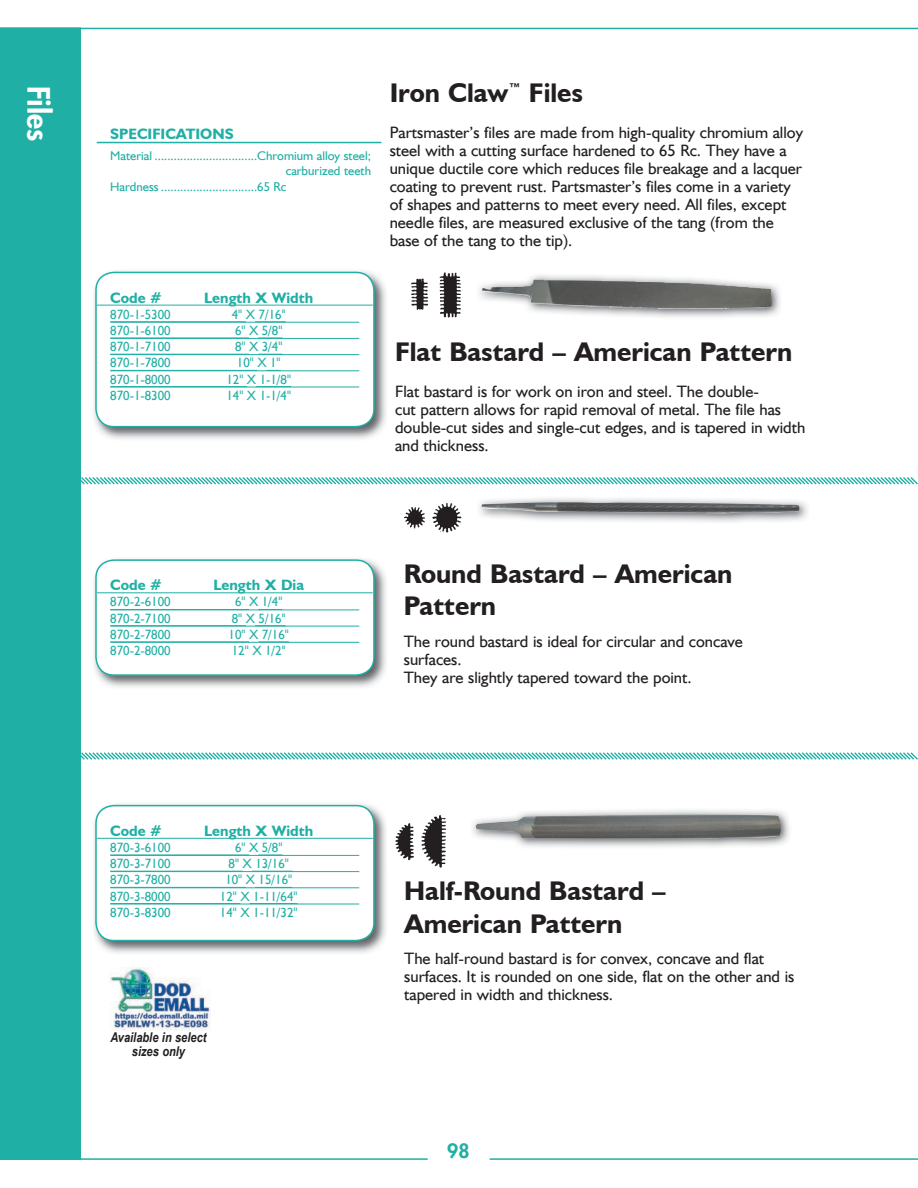
<style>
.page{position:relative;width:918px;height:1188px;background:#fff}
.page>*{position:absolute;margin:0;border:0;box-sizing:border-box;transform-origin:0 0}
.t1{font:800 30px "Futura Std";color:#fff}
.t2{font:700 27px/32.4px "Humanist 521 BT";color:#231f20}
.t3{font:800 19.2px "Futura Std";color:#1fafa4}
.t4{font:16.5px/18px "Humanist 521 BT";color:#231f20}
.t5{font:700 15px "Humanist 521 BT";color:#1fafa4}
.t6{font:13.5px "Humanist 521 BT";color:#1fafa4;scale:.95 1}
.t7{font:italic 700 13.5px/13.5px "Arial Narrow";color:#231f20;text-align:center}
.t8{font:12.75px "Humanist 521 BT";color:#1fafa4}
</style>
<div class="page">
<div style="left:0;top:27px;width:81px;height:1131px;background:#1fafa4"></div>
<hr style="left:0;top:28px;width:918px;height:1px;background:#1fafa4">
<hr style="left:0;top:1158px;width:918px;height:2px;background:#1fafa4">
<div style="left:428px;top:1138px;width:62px;height:38px;background:#fff;border-radius:16px"></div>
<img style="left:479px;top:275px;width:301px;height:42px">
<img style="left:482px;top:280px;width:290px;height:29px">
<svg style="left:20px;top:476px;width:898px;height:10px"></svg>
<img style="left:94px;top:271px;width:292px;height:168px">
<div style="left:96px;top:272px;width:278px;height:155px;background:#fff;border-radius:18px"></div>
<hr style="left:97px;top:305px;width:276px;height:1px;background:#1fafa4">
<hr style="left:110px;top:322px;width:249px;height:1px;background:#1fafa4">
<hr style="left:110px;top:338px;width:249px;height:1px;background:#1fafa4">
<hr style="left:110px;top:354px;width:249px;height:1px;background:#1fafa4">
<hr style="left:110px;top:371px;width:249px;height:1px;background:#1fafa4">
<hr style="left:110px;top:370px;width:147px;height:1px;background:#1fafa4">
<svg style="left:267px;top:370px;width:14px;height:1px"></svg>
<hr style="left:110px;top:387px;width:249px;height:1px;background:#1fafa4">
<hr style="left:110px;top:386px;width:137px;height:1px;background:#1fafa4">
<hr style="left:256px;top:386px;width:35px;height:1px;background:#1fafa4">
<div style="left:95px;top:272px;width:280px;height:155px;border:2px solid #1fafa4;border-radius:18px"></div>
<hr style="left:97px;top:142px;width:284px;height:1px;background:#1fafa4">
<img style="left:94px;top:559px;width:292px;height:128px">
<div style="left:96px;top:560px;width:278px;height:115px;background:#fff;border-radius:18px"></div>
<hr style="left:97px;top:592px;width:276px;height:1px;background:#1fafa4">
<hr style="left:110px;top:610px;width:249px;height:1px;background:#1fafa4">
<hr style="left:110px;top:609px;width:139px;height:1px;background:#1fafa4">
<svg style="left:258px;top:609px;width:24px;height:1px"></svg>
<hr style="left:110px;top:626px;width:249px;height:1px;background:#1fafa4">
<hr style="left:110px;top:625px;width:136px;height:1px;background:#1fafa4">
<hr style="left:255px;top:625px;width:31px;height:1px;background:#1fafa4">
<hr style="left:110px;top:642px;width:249px;height:1px;background:#1fafa4">
<div style="left:95px;top:559px;width:280px;height:117px;border:2px solid #1fafa4;border-radius:18px"></div>
<svg style="left:20px;top:751px;width:898px;height:10px"></svg>
<img style="left:94px;top:804px;width:292px;height:149px">
<div style="left:96px;top:806px;width:278px;height:135px;background:#fff;border-radius:18px"></div>
<hr style="left:97px;top:838px;width:276px;height:1px;background:#1fafa4">
<hr style="left:110px;top:855px;width:249px;height:1px;background:#1fafa4">
<hr style="left:110px;top:871px;width:249px;height:1px;background:#1fafa4">
<hr style="left:110px;top:888px;width:249px;height:1px;background:#1fafa4">
<hr style="left:110px;top:887px;width:136px;height:1px;background:#1fafa4">
<hr style="left:255px;top:887px;width:37px;height:1px;background:#1fafa4">
<hr style="left:110px;top:904px;width:249px;height:1px;background:#1fafa4">
<hr style="left:110px;top:903px;width:130px;height:1px;background:#1fafa4">
<hr style="left:250px;top:903px;width:48px;height:1px;background:#1fafa4">
<div style="left:95px;top:805px;width:280px;height:136px;border:2px solid #1fafa4;border-radius:18px"></div>
<img style="left:411px;top:272px;width:50px;height:46px">
<img style="left:479px;top:498px;width:329px;height:24px">
<img style="left:481px;top:502px;width:319px;height:12px">
<img style="left:404px;top:503px;width:58px;height:30px">
<img style="left:395px;top:815px;width:51px;height:53px">
<img style="left:472px;top:810px;width:317px;height:37px">
<img style="left:476px;top:814px;width:306px;height:25px">
<img style="left:109px;top:967px;width:102px;height:63px">
<h1 class="t1" style="left:57px;top:86px;width:57px;rotate:90deg">Files</h1>
<h2 class="t2" style="left:390px;top:76px;width:195px">Iron Claw<sup>™</sup> Files</h2>
<p class="t4" style="left:390px;top:123px;width:415px">Partsmaster’s files are made from high-quality chromium alloy steel with a cutting surface hardened to 65 Rc. They have a unique ductile core which reduces file breakage and a lacquer coating to prevent rust. Partsmaster’s files come in a variety of shapes and patterns to meet every need. All files, except needle files, are measured exclusive of the tang (from the base of the tang to the tip).</p>
<p class="t5" style="left:110px;top:124px;width:125px">SPECIFICATIONS</p>
<p class="t8" style="left:110px;top:148px;width:262px">Material ................................Chromium alloy steel;</p>
<p class="t8" style="left:286px;top:163px;width:87px">carburized teeth</p>
<p class="t8" style="left:110px;top:178px;width:178px">Hardness ..............................65 Rc</p>
<p class="t5" style="left:110px;top:288px;width:53px">Code #</p>
<p class="t5" style="left:204px;top:288px;width:111px">Length X Width</p>
<p class="t6" style="left:110px;top:306px;width:65px">870-1-5300</p>
<p class="t6" style="left:232px;top:306px;width:58px">4'' X 7/16''</p>
<p class="t6" style="left:110px;top:322px;width:65px">870-1-6100</p>
<p class="t6" style="left:235px;top:322px;width:51px">6'' X 5/8''</p>
<p class="t6" style="left:110px;top:338px;width:65px">870-1-7100</p>
<p class="t6" style="left:235px;top:338px;width:51px">8'' X 3/4''</p>
<p class="t6" style="left:110px;top:354px;width:65px">870-1-7800</p>
<p class="t6" style="left:237px;top:354px;width:47px">10'' X 1''</p>
<p class="t6" style="left:110px;top:371px;width:65px">870-1-8000</p>
<p class="t6" style="left:226px;top:371px;width:69px">12'' X 1-1/8''</p>
<p class="t6" style="left:110px;top:387px;width:65px">870-1-8300</p>
<p class="t6" style="left:226px;top:387px;width:69px">14'' X 1-1/4''</p>
<p class="t5" style="left:110px;top:576px;width:53px">Code #</p>
<p class="t5" style="left:213px;top:576px;width:92px">Length X Dia</p>
<p class="t6" style="left:110px;top:594px;width:65px">870-2-6100</p>
<p class="t6" style="left:235px;top:594px;width:51px">6'' X 1/4''</p>
<p class="t6" style="left:110px;top:610px;width:65px">870-2-7100</p>
<p class="t6" style="left:232px;top:610px;width:58px">8'' X 5/16''</p>
<p class="t6" style="left:110px;top:626px;width:65px">870-2-7800</p>
<p class="t6" style="left:229px;top:626px;width:65px">10'' X 7/16''</p>
<p class="t6" style="left:110px;top:642px;width:65px">870-2-8000</p>
<p class="t6" style="left:232px;top:642px;width:58px">12'' X 1/2''</p>
<p class="t5" style="left:110px;top:821px;width:53px">Code #</p>
<p class="t5" style="left:204px;top:821px;width:111px">Length X Width</p>
<p class="t6" style="left:110px;top:839px;width:65px">870-3-6100</p>
<p class="t6" style="left:235px;top:839px;width:51px">6'' X 5/8''</p>
<p class="t6" style="left:110px;top:855px;width:65px">870-3-7100</p>
<p class="t6" style="left:229px;top:855px;width:65px">8'' X 13/16''</p>
<p class="t6" style="left:110px;top:871px;width:65px">870-3-7800</p>
<p class="t6" style="left:225px;top:871px;width:72px">10'' X 15/16''</p>
<p class="t6" style="left:110px;top:888px;width:65px">870-3-8000</p>
<p class="t6" style="left:220px;top:888px;width:83px">12'' X 1-11/64''</p>
<p class="t6" style="left:110px;top:904px;width:65px">870-3-8300</p>
<p class="t6" style="left:220px;top:904px;width:83px">14'' X 1-11/32''</p>
<p class="t7" style="left:110px;top:1030px;width:98px">Available in select sizes only</p>
<h2 class="t2" style="left:395px;top:335px;width:399px">Flat Bastard – American Pattern</h2>
<p class="t4" style="left:395px;top:382px;width:412px">Flat bastard is for work on iron and steel. The double-<br>cut pattern allows for rapid removal of metal. The file has double-cut sides and single-cut edges, and is tapered in width and thickness.</p>
<h2 class="t2" style="left:404px;top:557px;width:330px">Round Bastard – American<br>Pattern</h2>
<p class="t4" style="left:404px;top:632px;width:341px">The round bastard is ideal for circular and concave surfaces.<br>They are slightly tapered toward the point.</p>
<h2 class="t2" style="left:404px;top:874px;width:263px">Half-Round Bastard –<br>American Pattern</h2>
<p class="t4" style="left:404px;top:949px;width:392px">The half-round bastard is for convex, concave and flat surfaces. It is rounded on one side, flat on the other and is tapered in width and thickness.</p>
<p class="t3" style="left:447px;top:1139px;width:24px">98</p>
</div>
